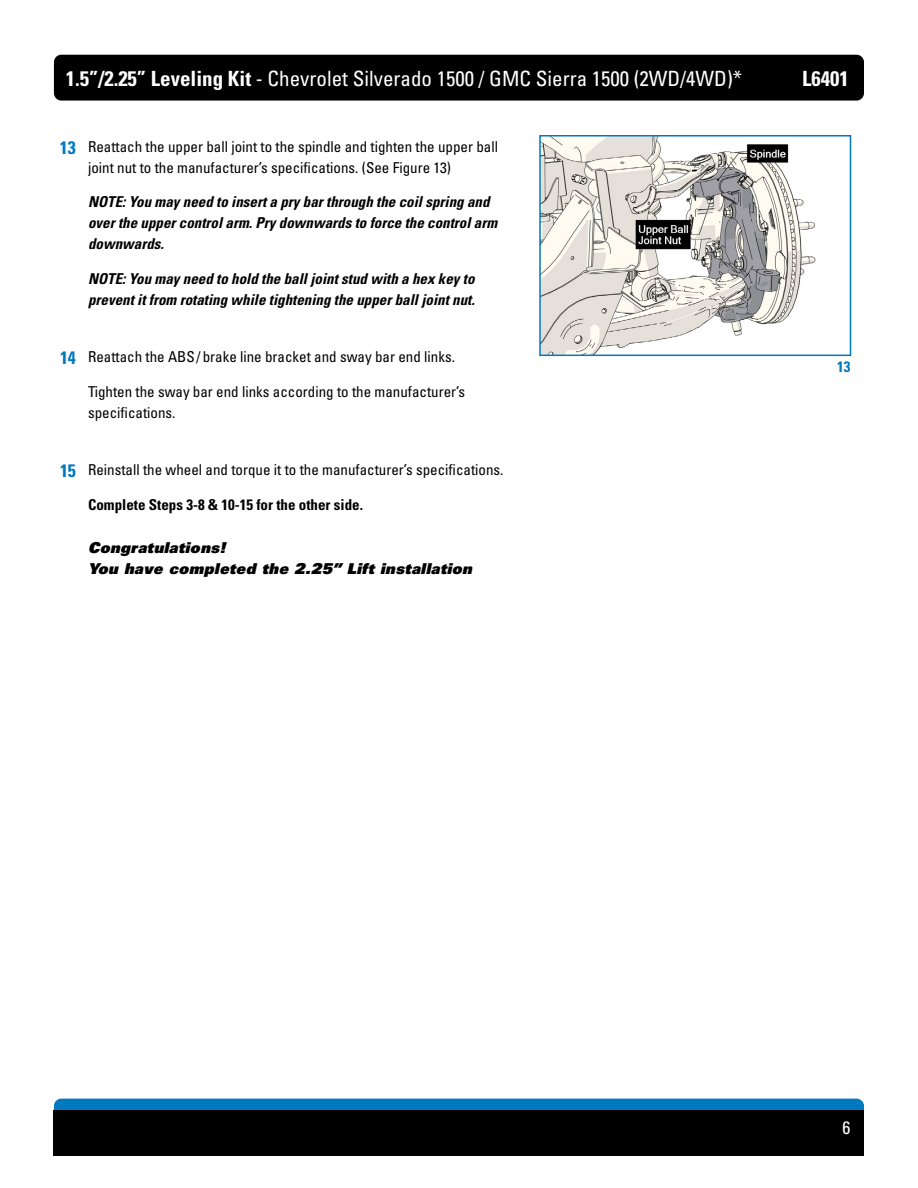
<style>
.page{position:relative;width:918px;height:1188px;background:#fff}
.page>*{position:absolute;margin:0;border:0;box-sizing:border-box;transform-origin:0 0}
.t1{font:condensed 21px "Univers LT Std";color:#fff}
.t2{font:700 condensed 21px "Univers LT Std";color:#fff}
.t3{font:condensed 18px "Univers LT Std";color:#fff}
.t4{font:condensed 15px/21px "Univers LT Std";color:#000}
.t5{font:italic 700 condensed 15px/21px "Univers LT Std";color:#000}
.t6{font:15px/21px "Univers LT Std X Black Obl";letter-spacing:.025em;color:#000}
.t7{font:700 condensed 15px "Univers LT Std";color:#000}
.t8{font:700 condensed 15px "Univers LT Std";color:#0079c1}
.s1{font-weight:700}
.s2{font-weight:700;font-size:18px;color:#0079c1}
</style>
<div class="page">
<div style="left:54px;top:55px;width:810px;height:46px;background:#000;border-radius:7px"></div>
<div style="left:54px;top:1099px;width:810px;height:45px;background:#0079c1;border-radius:7px"></div>
<div style="left:54px;top:1110px;width:810px;height:46px;background:#000"></div>
<img style="left:542px;top:138px;width:274px;height:215px">
<div style="left:539px;top:135px;width:312px;height:221px;border:2px solid #0079c1"></div>
<h1 class="t1" style="left:66px;top:65px;width:678px"><span class="s1">1.5”/2.25” Leveling Kit</span> - Chevrolet Silverado 1500 / GMC Sierra 1500 (2WD/4WD)*</h1>
<h1 class="t2" style="left:802px;top:65px;width:48px">L6401</h1>
<p class="t4" style="left:88px;top:136px;width:411px;text-indent:-28px"><span class="s2">13</span> Reattach the upper ball joint to the spindle and tighten the upper ball joint nut to the manufacturer’s specifications. (See Figure 13)</p>
<p class="t5" style="left:88px;top:192px;width:411px">NOTE: You may need to insert a pry bar through the coil spring and over the upper control arm. Pry downwards to force the control arm downwards.</p>
<p class="t5" style="left:88px;top:268px;width:388px">NOTE: You may need to hold the ball joint stud with a hex key to prevent it from rotating while tightening the upper ball joint nut.</p>
<p class="t4" style="left:60px;top:346px;width:397px"><span class="s2">14</span> Reattach the ABS/ brake line bracket and sway bar end links.</p>
<p class="t4" style="left:88px;top:381px;width:379px">Tighten the sway bar end links according to the manufacturer’s specifications.</p>
<p class="t4" style="left:60px;top:459px;width:445px"><span class="s2">15</span> Reinstall the wheel and torque it to the manufacturer’s specifications.</p>
<p class="t7" style="left:88px;top:495px;width:276px">Complete Steps 3-8 &amp; 10-15 for the other side.</p>
<p class="t6" style="left:88px;top:537px;width:385px">Congratulations!<br>You have completed the 2.25” Lift installation</p>
<p class="t8" style="left:837px;top:357px;width:15px">13</p>
<p class="t3" style="left:843px;top:1116px;width:9px">6</p>
</div>
